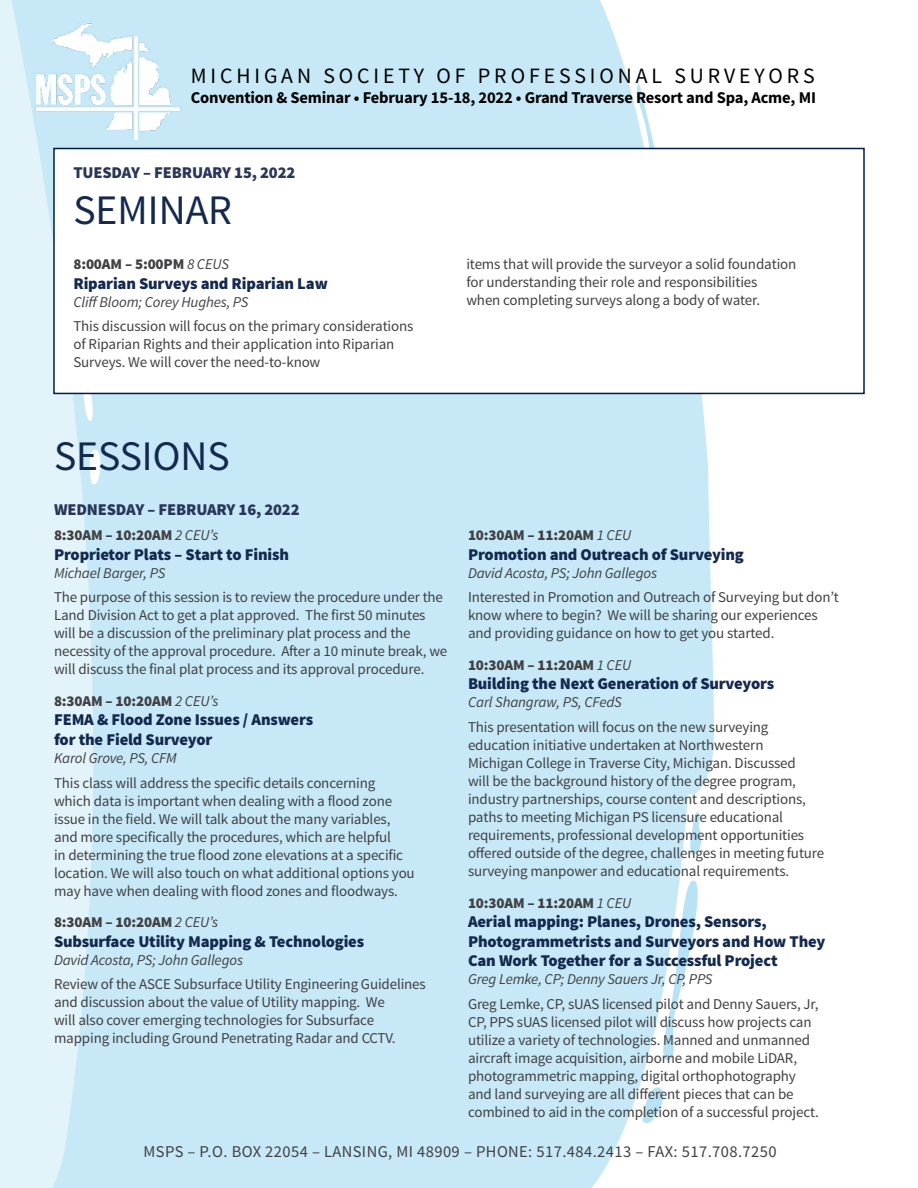
<style>
.page{position:relative;width:918px;height:1188px;background:#fff}
.page>*{position:absolute;margin:0;border:0;box-sizing:border-box;transform-origin:0 0}
.t1{font:42px "Source Sans Pro";color:#13294e}
.t2{font:21.9px "Source Sans Pro";letter-spacing:.18em;color:#000}
.t3{font:900 16.5px/19.5px "Source Sans Pro";letter-spacing:-.01em;color:#13294e}
.t4{font:700 16.5px "Source Sans Pro";letter-spacing:-.01em;color:#000}
.t5{font:16.5px "Source Sans Pro";letter-spacing:.025em;color:#414042}
.t6{font:900 16.5px "Source Sans Pro";letter-spacing:-.01em;color:#283658}
.t7{font:15px/18px "Source Sans Pro";letter-spacing:-.01em;color:#414042}
.t8{font:italic 15px "Source Sans Pro";letter-spacing:-.01em;color:#414042}
.t9{font:900 15px "Source Sans Pro";letter-spacing:-.01em;color:#414042}
.s1{font-weight:400;font-style:italic}
</style>
<div class="page">
<div style="left:93px;top:0;width:621px;height:1188px;background:#c6e8f7"></div>
<svg style="left:690px;top:809px;width:12px;height:46px"></svg>
<svg style="left:658px;top:881px;width:47px;height:179px"></svg>
<svg style="left:642px;top:1084px;width:22px;height:40px"></svg>
<svg style="left:635px;top:80px;width:27px;height:68px"></svg>
<svg style="left:0;top:0;width:93px;height:1188px;background:#dff1f9"></svg>
<svg style="left:89px;top:447px;width:12px;height:38px"></svg>
<svg style="left:56px;top:394px;width:39px;height:35px"></svg>
<img style="left:27px;top:16px;width:158px;height:123px">
<div style="left:53px;top:148px;width:812px;height:246px;background:#fff;border:2px solid #001e42"></div>
<h2 class="t2" style="left:191px;top:62px;width:625px">MICHIGAN SOCIETY OF PROFESSIONAL SURVEYORS</h2>
<p class="t4" style="left:191px;top:87px;width:627px">Convention &amp; Seminar • February 15-18, 2022 • Grand Traverse Resort and Spa, Acme, MI</p>
<p class="t6" style="left:73px;top:161px;width:223px">TUESDAY – FEBRUARY 15, 2022</p>
<h1 class="t1" style="left:73px;top:184px;width:161px">SEMINAR</h1>
<p class="t9" style="left:73px;top:254px;width:157px">8:00AM – 5:00PM <span class="s1">8 CEUS</span></p>
<p class="t3" style="left:73px;top:274px;width:256px">Riparian Surveys and Riparian Law</p>
<p class="t8" style="left:73px;top:292px;width:177px">Cliff Bloom; Corey Hughes, PS</p>
<p class="t7" style="left:73px;top:318px;width:342px">This discussion will focus on the primary considerations of Riparian Rights and their application into Riparian<br>Surveys. We will cover the need-to-know</p>
<p class="t7" style="left:466px;top:255px;width:332px">items that will provide the surveyor a solid foundation for understanding their role and responsibilities<br>when completing surveys along a body of water.</p>
<h1 class="t1" style="left:54px;top:430px;width:177px">SESSIONS</h1>
<p class="t6" style="left:54px;top:499px;width:247px">WEDNESDAY – FEBRUARY 16, 2022</p>
<p class="t9" style="left:54px;top:525px;width:166px">8:30AM – 10:20AM <span class="s1">2 CEU’s</span></p>
<p class="t3" style="left:54px;top:545px;width:237px">Proprietor Plats – Start to Finish</p>
<p class="t8" style="left:54px;top:563px;width:113px">Michael Barger, PS</p>
<p class="t7" style="left:54px;top:589px;width:395px">The purpose of this session is to review the procedure under the Land Division Act to get a plat approved. The first 50 minutes will be a discussion of the preliminary plat process and the necessity of the approval procedure. After a 10 minute break, we will discuss the final plat process and its approval procedure.</p>
<p class="t9" style="left:54px;top:691px;width:166px">8:30AM – 10:20AM <span class="s1">2 CEU’s</span></p>
<p class="t3" style="left:54px;top:711px;width:261px">FEMA &amp; Flood Zone Issues / Answers for the Field Surveyor</p>
<p class="t8" style="left:54px;top:749px;width:124px">Karol Grove, PS, CFM</p>
<p class="t7" style="left:54px;top:774px;width:362px">This class will address the specific details concerning which data is important when dealing with a flood zone issue in the field. We will talk about the many variables, and more specifically the procedures, which are helpful<br>in determining the true flood zone elevations at a specific location. We will also touch on what additional options you may have when dealing with flood zones and floodways.</p>
<p class="t9" style="left:54px;top:912px;width:166px">8:30AM – 10:20AM <span class="s1">2 CEU’s</span></p>
<p class="t3" style="left:54px;top:932px;width:312px">Subsurface Utility Mapping &amp; Technologies</p>
<p class="t8" style="left:54px;top:950px;width:191px">David Acosta, PS; John Gallegos</p>
<p class="t7" style="left:54px;top:976px;width:373px">Review of the ASCE Subsurface Utility Engineering Guidelines and discussion about the value of Utility mapping. We<br>will also cover emerging technologies for Subsurface mapping including Ground Penetrating Radar and CCTV.</p>
<p class="t9" style="left:468px;top:525px;width:165px">10:30AM – 11:20AM <span class="s1">1 CEU</span></p>
<p class="t3" style="left:468px;top:545px;width:277px">Promotion and Outreach of Surveying</p>
<p class="t8" style="left:468px;top:563px;width:191px">David Acosta, PS; John Gallegos</p>
<p class="t7" style="left:468px;top:589px;width:373px">Interested in Promotion and Outreach of Surveying but don’t know where to begin? We will be sharing our experiences and providing guidance on how to get you started.</p>
<p class="t9" style="left:468px;top:655px;width:165px">10:30AM – 11:20AM <span class="s1">1 CEU</span></p>
<p class="t3" style="left:468px;top:675px;width:308px">Building the Next Generation of Surveyors</p>
<p class="t8" style="left:468px;top:693px;width:155px">Carl Shangraw, PS, CFedS</p>
<p class="t7" style="left:468px;top:718px;width:358px">This presentation will focus on the new surveying education initiative undertaken at Northwestern<br>Michigan College in Traverse City, Michigan. Discussed<br>will be the background history of the degree program, industry partnerships, course content and descriptions, paths to meeting Michigan PS licensure educational requirements, professional development opportunities offered outside of the degree, challenges in meeting future surveying manpower and educational requirements.</p>
<p class="t9" style="left:468px;top:893px;width:165px">10:30AM – 11:20AM <span class="s1">1 CEU</span></p>
<p class="t3" style="left:468px;top:913px;width:359px">Aerial mapping: Planes, Drones, Sensors,<br>Photogrammetrists and Surveyors and How They<br>Can Work Together for a Successful Project</p>
<p class="t8" style="left:468px;top:970px;width:246px">Greg Lemke, CP; Denny Sauers Jr, CP, PPS</p>
<p class="t7" style="left:468px;top:995px;width:353px">Greg Lemke, CP, sUAS licensed pilot and Denny Sauers, Jr, CP, PPS sUAS licensed pilot will discuss how projects can utilize a variety of technologies. Manned and unmanned aircraft image acquisition, airborne and mobile LiDAR, photogrammetric mapping, digital orthophotography and land surveying are all different pieces that can be combined to aid in the completion of a successful project.</p>
<p class="t5" style="left:144px;top:1141px;width:635px">MSPS – P.O. BOX 22054 – LANSING, MI 48909 – PHONE: 517.484.2413 – FAX: 517.708.7250</p>
</div>
